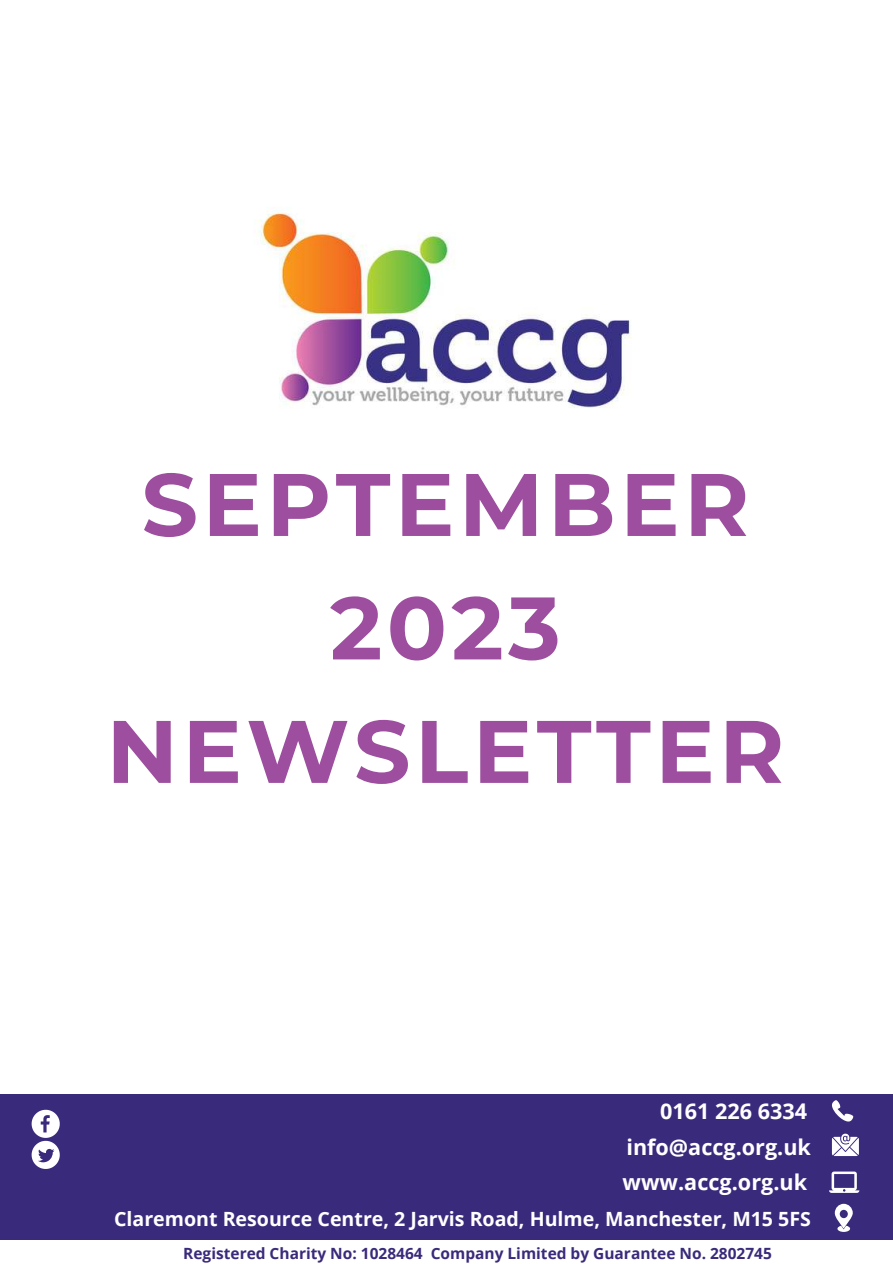
<style>
.page{position:relative;width:893px;height:1264px;background:#fff}
.page>*{position:absolute;margin:0;border:0;box-sizing:border-box;transform-origin:0 0}
.t1{font:700 88.5px/123.4px "Montserrat";letter-spacing:.05em;color:#9d4e9f;text-align:center}
.t2{font:700 21.6px "Open Sans";color:#fff}
.t3{font:700 19.65px "Open Sans";color:#fff}
.t4{font:700 15.45px "Open Sans";color:#3a2a7b}
</style>
<div class="page">
<img style="left:256px;top:210px;width:376px;height:198px">
<div style="left:0;top:1094px;width:892px;height:145px;background:#3a2a7b"></div>
<svg style="left:832px;top:1100px;width:21px;height:21px"></svg>
<svg style="left:829px;top:1171px;width:30px;height:21px"></svg>
<svg style="left:32px;top:1109px;width:28px;height:59px"></svg>
<svg style="left:831px;top:1133px;width:27px;height:22px"></svg>
<svg style="left:834px;top:1203px;width:18px;height:28px"></svg>
<h1 class="t1" style="left:106px;top:442px;width:679px">SEPTEMBER<br>2023<br>NEWSLETTER</h1>
<h2 class="t2" style="left:660px;top:1095px;width:148px">0161 226 6334</h2>
<h2 class="t2" style="left:626px;top:1131px;width:186px">info@accg.org.uk</h2>
<h2 class="t2" style="left:622px;top:1167px;width:186px">www.accg.org.uk</h2>
<p class="t3" style="left:114px;top:1204px;width:698px">Claremont Resource Centre, 2 Jarvis Road, Hulme, Manchester, M15 5FS</p>
<p class="t4" style="left:183px;top:1241px;width:590px">Registered Charity No: 1028464 Company Limited by Guarantee No. 2802745</p>
</div>
